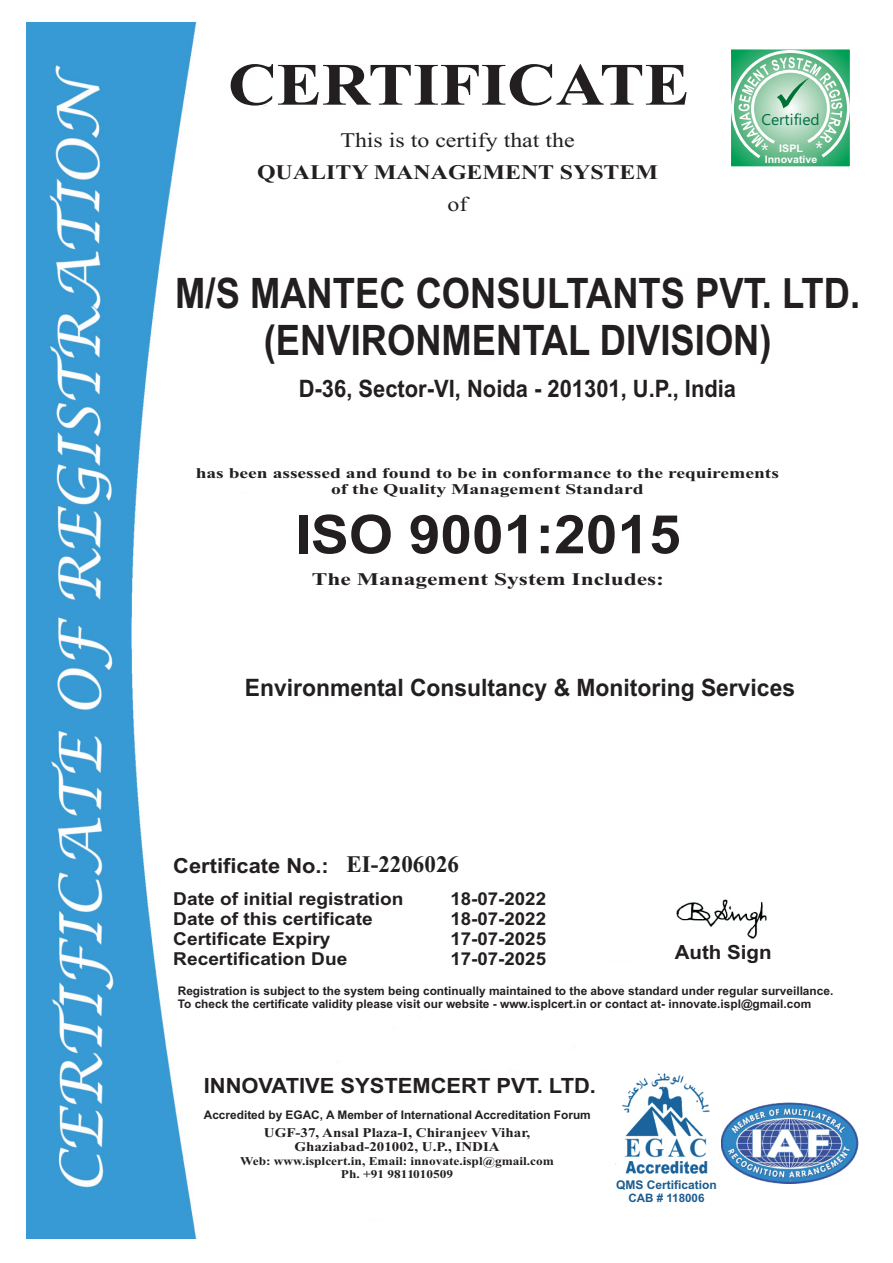
<style>
.page{position:relative;width:893px;height:1263px;background:#fff}
.page>*{position:absolute;margin:0;border:0;box-sizing:border-box;transform-origin:0 0}
.t1{font:700 60px "Times New Roman";color:#231f20;scale:1.13 1}
.t2{font:700 53.4px "Arial";color:#231f20;scale:1.06 1}
.t3{font:700 42px/47px "Arial";color:#231f20;text-align:center;scale:.87 1}
.t4{font:700 24px "Arial";color:#231f20;scale:.95 1}
.t5{font:700 24px "Arial";color:#231f20;scale:.91 1}
.t6{font:700 23.7px "Times New Roman";color:#231f20}
.t7{font:700 21px "Arial";color:#231f20;scale:1.04 1}
.t8{font:20.7px "Times New Roman";color:#231f20;scale:1.15 1}
.t9{font:700 20.7px "Times New Roman";color:#231f20;scale:1.15 1}
.t10{font:700 20.7px "Arial";color:#231f20;scale:1.05 1}
.t11{font:700 19.5px "Arial";color:#231f20;scale:1.05 1}
.t12{font:19.5px "Ebrima";color:#fff}
.t13{font:700 17.85px/20px "Arial";color:#231f20;scale:1.07 1}
.t14{font:700 17.85px/20px "Arial";color:#231f20;text-align:justify;scale:1.05 1}
.t15{font:700 17.85px "Times New Roman";color:#231f20;scale:1.32 1}
.t16{font:15.6px "Ebrima";color:#016f45}
.t17{font:700 14.85px/16.5px "Times New Roman";color:#231f20;text-align:center;scale:1.32 1}
.t18{font:700 13.35px/14.9px "Times New Roman";color:#231f20;text-align:center;scale:1.12 1}
.t19{font:700 12px "Arial";color:#1b5b90}
.t20{font:700 11.85px/13.2px "Arial";color:#231f20}
.t21{font:700 11.85px/13.2px "Times New Roman";color:#231f20;text-align:center;scale:1.12 1}
.t22{font:700 11.55px "Arial";color:#1b5b90}
.t23{font:700 10.5px/10.4px "Arial";color:#fff;text-align:center}
</style>
<div class="page">
<img style="left:27px;top:22px;width:778px;height:1216px">
<img style="left:721px;top:1102px;width:138px;height:81px">
<svg style="left:732px;top:161px;width:117px;height:4px"></svg>
<div style="left:728px;top:46px;width:125px;height:123px;border:3px solid #fff"></div>
<svg style="left:729px;top:48px;width:122px;height:113px"></svg>
<img style="left:623px;top:1074px;width:86px;height:104px">
<img style="left:675px;top:900px;width:93px;height:39px">
<h1 class="t1" style="left:228px;top:64px;width:410px">CERTIFICATE</h1>
<h3 class="t8" style="left:340px;top:132px;width:205px">This is to certify that the</h3>
<h3 class="t9" style="left:257px;top:165px;width:350px">QUALITY MANAGEMENT SYSTEM</h3>
<h3 class="t8" style="left:448px;top:197px;width:19px">of</h3>
<h3 class="t16" style="left:761px;top:114px;width:60px">Certified</h3>
<h3 class="t12" style="left:761px;top:142px;width:64px">* *</h3>
<p class="t23" style="left:765px;top:145px;width:54px">ISPL<br>Innovative</p>
<h3 class="t3" style="left:175px;top:273px;width:789px">M/S MANTEC CONSULTANTS PVT. LTD. (ENVIRONMENTAL DIVISION)</h3>
<h3 class="t5" style="left:299px;top:380px;width:482px">D-36, Sector-VI, Noida - 201301, U.P., India</h3>
<p class="t17" style="left:196px;top:466px;width:443px">has been assessed and found to be in conformance to the requirements of the Quality Management Standard</p>
<h2 class="t2" style="left:295px;top:514px;width:365px">ISO 9001:2015</h2>
<h3 class="t15" style="left:312px;top:573px;width:268px">The Management System Includes:</h3>
<h3 class="t4" style="left:245px;top:678px;width:581px">Environmental Consultancy &amp; Monitoring Services</h3>
<h3 class="t6" style="left:346px;top:856px;width:114px">EI-2206026</h3>
<h3 class="t14" style="left:450px;top:890px;width:93px">18-07-2022<br>18-07-2022<br>17-07-2025<br>17-07-2025</h3>
<h3 class="t10" style="left:173px;top:858px;width:150px">Certificate No.:</h3>
<h3 class="t13" style="left:173px;top:890px;width:217px">Date of initial registration<br>Date of this certificate<br>Certificate Expiry<br>Recertification Due</h3>
<h3 class="t11" style="left:675px;top:945px;width:94px">Auth Sign</h3>
<p class="t20" style="left:178px;top:985px;width:657px">Registration is subject to the system being continually maintained to the above standard under regular surveillance.<br>To check the certificate validity please visit our website - www.isplcert.in or contact at- innovate.ispl@gmail.com</p>
<h3 class="t7" style="left:204px;top:1078px;width:379px">INNOVATIVE SYSTEMCERT PVT. LTD.</h3>
<p class="t18" style="left:264px;top:1126px;width:239px">UGF-37, Ansal Plaza-I, Chiranjeev Vihar,<br>Ghaziabad-201002, U.P., INDIA</p>
<p class="t21" style="left:240px;top:1155px;width:282px">Web: www.isplcert.in, Email: innovate.ispl@gmail.com<br>Ph. +91 9811010509</p>
<p class="t20" style="left:204px;top:1109px;width:389px">Accredited by EGAC, A Member of International Accreditation Forum</p>
<p class="t19" style="left:616px;top:1180px;width:102px">QMS Certification</p>
<p class="t22" style="left:628px;top:1193px;width:78px">CAB # 118006</p>
</div>
